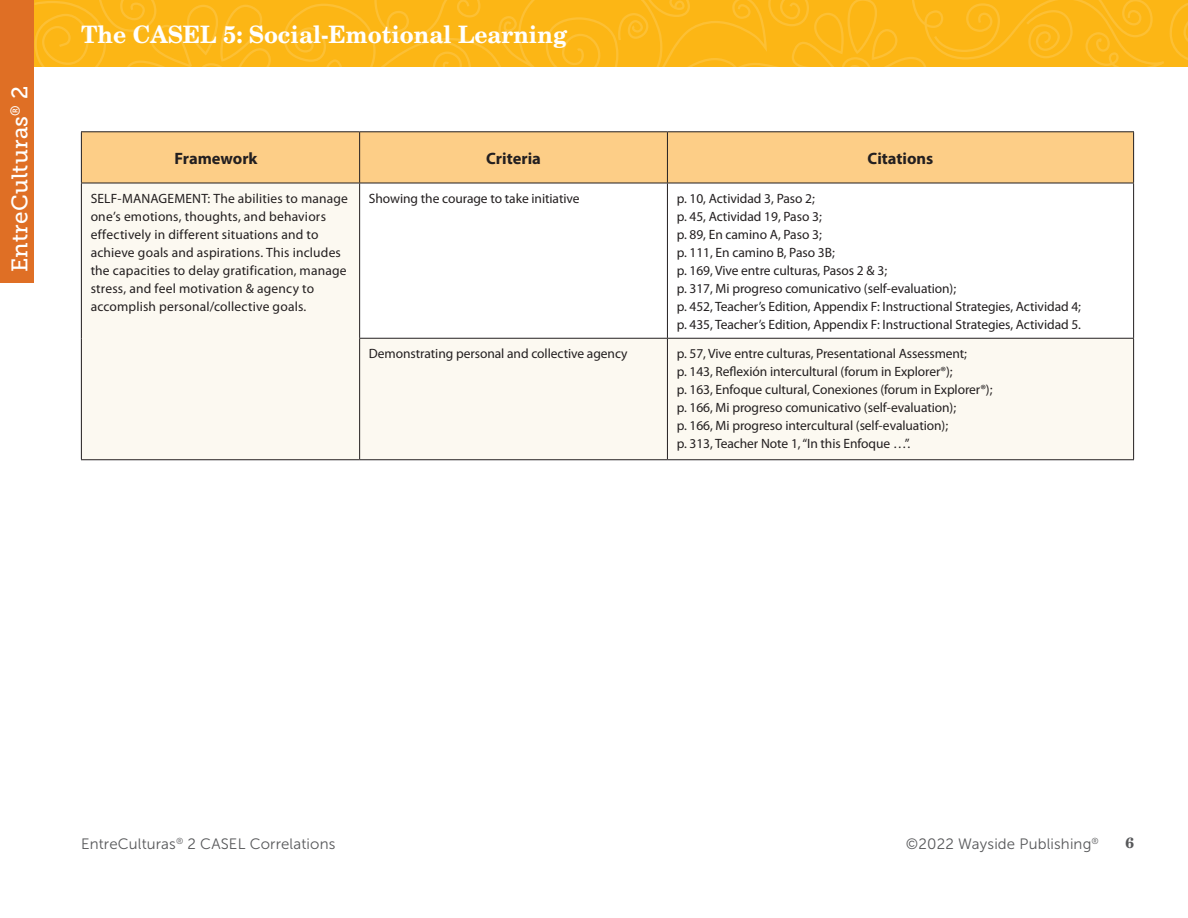
<style>
.page{position:relative;width:1188px;height:918px;background:#fff}
.page>*{position:absolute;margin:0;border:0;box-sizing:border-box;transform-origin:0 0}
.t1{font:700 24px "New Century Schlbk LT Std";color:#fff;scale:.95 1}
.t2{font:22.5px "Museo Slab 500";letter-spacing:.01em;color:#fff}
.t3{font:700 16.5px "Myriad Pro";color:#231f20}
.t4{font:15px "Museo Sans 300";letter-spacing:.01em;color:#57585a}
.t5{font:700 15px "New Century Schlbk LT Std";color:#57585a}
.t6{font:13.5px/18px "Myriad Pro";letter-spacing:-.005em;color:#231f20}
.t7{font:13.5px/18px "Myriad Pro";letter-spacing:.015em;color:#231f20}
.t8{font:8.7px "Museo Sans 300";color:#57585a}
</style>
<div class="page">
<svg style="left:34px;top:0;width:237px;height:67px;background:#fcb719"></svg>
<svg style="left:284px;top:0;width:904px;height:67px;background:#fcb719"></svg>
<div style="left:0;top:0;width:34px;height:283px;background:#df6f25"></div>
<div style="left:82px;top:132px;width:1051px;height:51px;background:#fdce87"></div>
<div style="left:81px;top:183px;width:279px;height:277px;background:#fcf9f1"></div>
<svg style="left:360px;top:184px;width:773px;height:154px"></svg>
<div style="left:360px;top:339px;width:773px;height:120px;background:#fcf9f1"></div>
<hr style="left:81px;top:132px;width:1px;height:51px;background:#231f20">
<hr style="left:81px;top:183px;width:1px;height:155px;background:#231f20">
<hr style="left:81px;top:338px;width:1px;height:121px;background:#231f20">
<hr style="left:359px;top:183px;width:1px;height:155px;background:#231f20">
<hr style="left:667px;top:183px;width:1px;height:155px;background:#231f20">
<hr style="left:1133px;top:183px;width:1px;height:155px;background:#231f20">
<hr style="left:359px;top:338px;width:308px;height:1px;background:#231f20">
<hr style="left:359px;top:339px;width:1px;height:120px;background:#231f20">
<hr style="left:360px;top:459px;width:307px;height:1px;background:#231f20">
<hr style="left:667px;top:338px;width:467px;height:1px;background:#231f20">
<hr style="left:667px;top:339px;width:1px;height:120px;background:#231f20">
<hr style="left:1133px;top:339px;width:1px;height:120px;background:#231f20">
<hr style="left:667px;top:459px;width:467px;height:1px;background:#231f20">
<hr style="left:81px;top:459px;width:279px;height:1px;background:#231f20">
<hr style="left:359px;top:132px;width:1px;height:51px;background:#231f20">
<hr style="left:81px;top:131px;width:279px;height:1px;background:#231f20">
<hr style="left:360px;top:131px;width:307px;height:1px;background:#231f20">
<hr style="left:667px;top:131px;width:467px;height:1px;background:#231f20">
<hr style="left:81px;top:183px;width:279px;height:1px;background:#231f20">
<hr style="left:360px;top:183px;width:307px;height:1px;background:#231f20">
<hr style="left:667px;top:183px;width:467px;height:1px;background:#231f20">
<hr style="left:667px;top:132px;width:1px;height:51px;background:#231f20">
<hr style="left:1133px;top:132px;width:1px;height:51px;background:#231f20">
<h2 class="t2" style="left:7px;top:272px;width:188px;rotate:-90deg">EntreCulturas<sup>®</sup> 2</h2>
<h1 class="t1" style="left:81px;top:19px;width:513px">The CASEL 5: Social-Emotional Learning</h1>
<p class="t3" style="left:175px;top:147px;width:84px">Framework</p>
<p class="t3" style="left:486px;top:147px;width:56px">Criteria</p>
<p class="t3" style="left:868px;top:147px;width:67px">Citations</p>
<p class="t7" style="left:91px;top:189px;width:259px">SELF-MANAGEMENT: The abilities to manage one’s emotions, thoughts, and behaviors effectively in different situations and to achieve goals and aspirations. This includes the capacities to delay gratification, manage stress, and feel motivation &amp; agency to accomplish personal/collective goals.</p>
<p class="t6" style="left:369px;top:189px;width:212px">Showing the courage to take initiative</p>
<p class="t6" style="left:677px;top:189px;width:406px">p. 10, Actividad 3, Paso 2;<br>p. 45, Actividad 19, Paso 3;<br>p. 89, En camino A, Paso 3;<br>p. 111, En camino B, Paso 3B;<br>p. 169, Vive entre culturas, Pasos 2 &amp; 3;<br>p. 317, Mi progreso comunicativo (self-evaluation);<br>p. 452, Teacher’s Edition, Appendix F: Instructional Strategies, Actividad 4; p. 435, Teacher’s Edition, Appendix F: Instructional Strategies, Actividad 5.</p>
<p class="t6" style="left:369px;top:345px;width:260px">Demonstrating personal and collective agency</p>
<p class="t6" style="left:677px;top:345px;width:317px">p. 57, Vive entre culturas, Presentational Assessment;<br>p. 143, Reflexión intercultural (forum in Explorer®);<br>p. 163, Enfoque cultural, Conexiones (forum in Explorer®); p. 166, Mi progreso comunicativo (self-evaluation);<br>p. 166, Mi progreso intercultural (self-evaluation);<br>p. 313, Teacher Note 1, “In this Enfoque …”.</p>
<p class="t8" style="left:1092px;top:836px;width:9px">®</p>
<p class="t4" style="left:81px;top:836px;width:256px">EntreCulturas<sup>®</sup> 2 CASEL Correlations</p>
<p class="t4" style="left:906px;top:835px;width:187px">©2022 Wayside Publishing</p>
<p class="t5" style="left:1125px;top:833px;width:10px">6</p>
</div>
